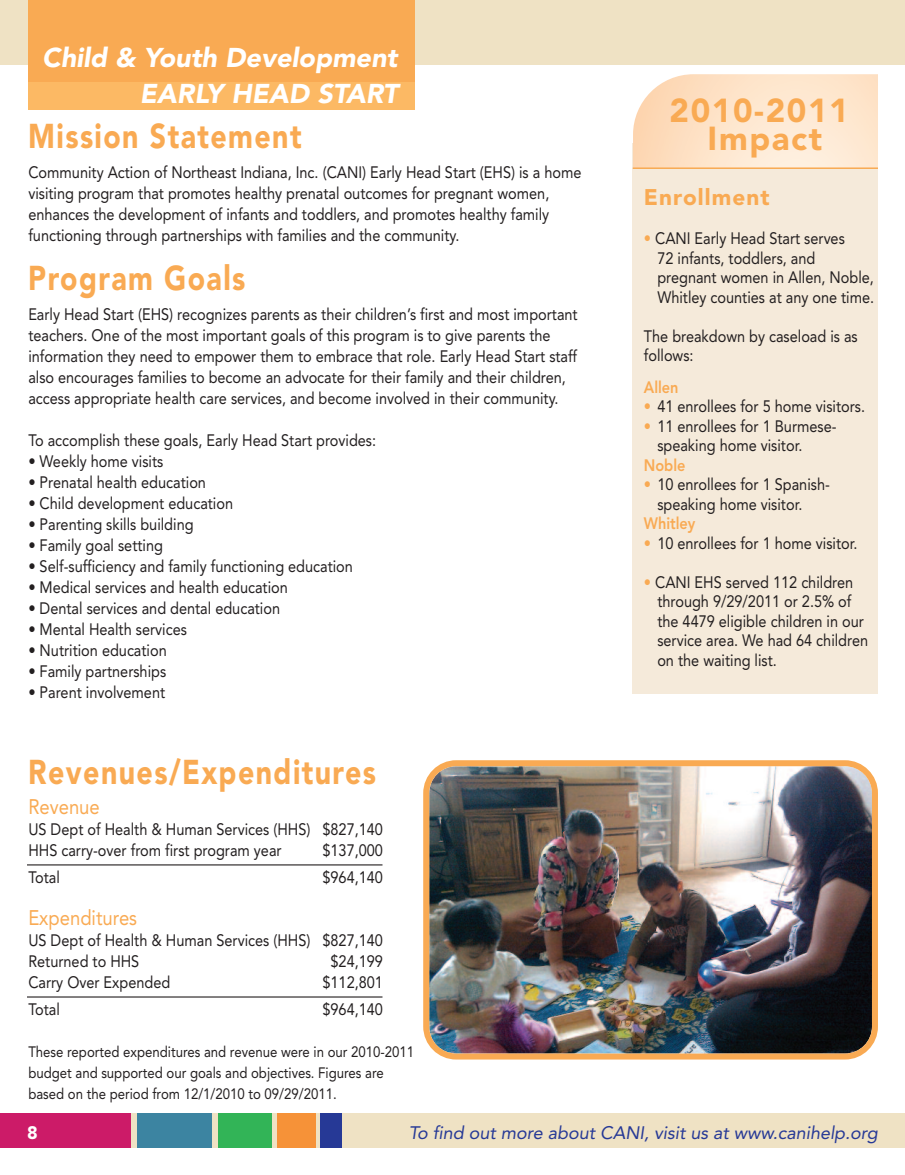
<style>
.page{position:relative;width:905px;height:1175px;background:#fff}
.page>*{position:absolute;margin:0;border:0;box-sizing:border-box;transform-origin:0 0}
.t1{font:900 34.2px "Avenir";letter-spacing:.05em;color:#f9aa53;scale:.83 1}
.t2{font:900 33px/28.5px "Avenir";letter-spacing:.05em;color:#f9aa53;text-align:center}
.t3{font:italic 900 27px/35.4px "Avenir";color:#fff;text-align:right}
.t4{font:900 22.5px "Avenir";letter-spacing:.05em;color:#f9aa53}
.t5{font:21px "Avenir";color:#f9aa53;scale:.88 1}
.t6{font:italic 18px "Avenir";color:#263996}
.t7{font:900 18px "Avenir";color:#fff}
.t8{font:16.5px/19.5px "Avenir";color:#231f20;scale:.88 1}
.t9{font:800 16.5px "Avenir";color:#f9aa53;scale:.88 1}
.t10{font:15px/21px "Avenir";color:#231f20;scale:.88 1}
.s1{color:#f9aa53}
</style>
<div class="page">
<div style="left:0;top:1113px;width:904px;height:35px;background:#efe2c4"></div>
<div style="left:0;top:1113px;width:131px;height:35px;background:#cc1b68"></div>
<div style="left:137px;top:1113px;width:74px;height:35px;background:#3c84a1"></div>
<div style="left:218px;top:1113px;width:53px;height:35px;background:#32b457"></div>
<div style="left:277px;top:1113px;width:38px;height:35px;background:#f69238"></div>
<div style="left:321px;top:1113px;width:21px;height:35px;background:#263996"></div>
<div style="left:0;top:0;width:904px;height:64px;background:#efe2c4"></div>
<div style="left:28px;top:0;width:386px;height:109px;background:#fcb964"></div>
<div style="left:28px;top:0;width:386px;height:81px;background:#f9aa53"></div>
<div style="left:632px;top:143px;width:246px;height:550px;background:#f5eada"></div>
<img style="left:633px;top:74px;width:245px;height:93px">
<hr style="left:632px;top:167px;width:246px;height:2px;background:#f9aa53">
<hr style="left:27px;top:864px;width:355px;height:1px;background:#231f20">
<hr style="left:27px;top:996px;width:355px;height:1px;background:#231f20">
<img style="left:423px;top:760px;width:455px;height:299px">
<h3 class="t3" style="left:42px;top:42px;width:357px">Child &amp; Youth Development<br>EARLY HEAD START</h3>
<h1 class="t1" style="left:28px;top:122px;width:331px">Mission Statement</h1>
<p class="t8" style="left:28px;top:163px;width:630px;line-height:21px">Community Action of Northeast Indiana, Inc. (CANI) Early Head Start (EHS) is a home visiting program that promotes healthy prenatal outcomes for pregnant women, enhances the development of infants and toddlers, and promotes healthy family functioning through partnerships with families and the community.</p>
<h1 class="t1" style="left:28px;top:264px;width:263px">Program Goals</h1>
<p class="t8" style="left:28px;top:305px;width:625px;line-height:21px">Early Head Start (EHS) recognizes parents as their children’s first and most important teachers. One of the most important goals of this program is to give parents the information they need to empower them to embrace that role. Early Head Start staff also encourages families to become an advocate for their family and their children, access appropriate health care services, and become involved in their community.</p>
<p class="t8" style="left:28px;top:432px;width:397px">To accomplish these goals, Early Head Start provides:</p>
<p class="t8" style="left:28px;top:453px;width:155px">• Weekly home visits</p>
<p class="t8" style="left:28px;top:474px;width:203px">• Prenatal health education</p>
<p class="t8" style="left:28px;top:495px;width:234px">• Child development education</p>
<p class="t8" style="left:28px;top:516px;width:189px">• Parenting skills building</p>
<p class="t8" style="left:28px;top:537px;width:154px">• Family goal setting</p>
<p class="t8" style="left:28px;top:558px;width:370px">• Self-sufficiency and family functioning education</p>
<p class="t8" style="left:28px;top:579px;width:296px">• Medical services and health education</p>
<p class="t8" style="left:28px;top:600px;width:287px">• Dental services and dental education</p>
<p class="t8" style="left:28px;top:621px;width:182px">• Mental Health services</p>
<p class="t8" style="left:28px;top:642px;width:159px">• Nutrition education</p>
<p class="t8" style="left:28px;top:663px;width:158px">• Family partnerships</p>
<p class="t8" style="left:28px;top:684px;width:157px">• Parent involvement</p>
<h1 class="t1" style="left:28px;top:758px;width:420px">Revenues/Expenditures</h1>
<p class="t5" style="left:28px;top:798px;width:83px">Revenue</p>
<p class="t8" style="left:28px;top:820px;width:404px;line-height:21px">US Dept of Health &amp; Human Services (HHS) $827,140<br>HHS carry-over from first program year</p>
<p class="t8" style="left:322px;top:842px;width:70px">$137,000</p>
<p class="t8" style="left:28px;top:869px;width:37px">Total</p>
<p class="t8" style="left:322px;top:869px;width:70px">$964,140</p>
<p class="t5" style="left:28px;top:909px;width:125px">Expenditures</p>
<p class="t8" style="left:28px;top:931px;width:404px;line-height:21px">US Dept of Health &amp; Human Services (HHS) $827,140<br>Returned to HHS</p>
<p class="t8" style="left:330px;top:953px;width:61px">$24,199</p>
<p class="t8" style="left:28px;top:974px;width:163px">Carry Over Expended</p>
<p class="t8" style="left:322px;top:974px;width:70px">$112,801</p>
<p class="t8" style="left:28px;top:1001px;width:37px">Total</p>
<p class="t8" style="left:322px;top:1001px;width:70px">$964,140</p>
<p class="t10" style="left:28px;top:1042px;width:440px">These reported expenditures and revenue were in our 2010-2011 budget and supported our goals and objectives. Figures are based on the period from 12/1/2010 to 09/29/2011.</p>
<h2 class="t2" style="left:669px;top:99px;width:181px">2010-2011<br>Impact</h2>
<h3 class="t4" style="left:643px;top:188px;width:127px">Enrollment</h3>
<p class="t8" style="left:657px;top:230px;width:248px;text-indent:-14px"><span class="s1">•</span> CANI Early Head Start serves<br>72 infants, toddlers, and pregnant women in Allen, Noble,<br>Whitley counties at any one time.</p>
<p class="t8" style="left:644px;top:327px;width:244px">The breakdown by caseload is as follows:</p>
<p class="t9" style="left:644px;top:380px;width:41px">Allen</p>
<p class="t8" style="left:644px;top:398px;width:253px"><span class="s1">•</span> 41 enrollees for 5 home visitors.</p>
<p class="t8" style="left:657px;top:417px;width:205px;text-indent:-14px"><span class="s1">•</span> 11 enrollees for 1 Burmese&shy;speaking home visitor.</p>
<p class="t9" style="left:644px;top:458px;width:49px">Noble</p>
<p class="t8" style="left:657px;top:476px;width:197px;text-indent:-14px"><span class="s1">•</span> 10 enrollees for 1 Spanish&shy;speaking home visitor.</p>
<p class="t9" style="left:644px;top:516px;width:60px">Whitley</p>
<p class="t8" style="left:644px;top:534px;width:244px"><span class="s1">•</span> 10 enrollees for 1 home visitor.</p>
<p class="t8" style="left:657px;top:573px;width:241px;text-indent:-14px"><span class="s1">•</span> CANI EHS served 112 children through 9/29/2011 or 2.5% of the 4479 eligible children in our service area. We had 64 children on the waiting list.</p>
<p class="t7" style="left:27px;top:1125px;width:12px">8</p>
<p class="t6" style="left:409px;top:1125px;width:470px">To find out more about CANI, visit us at www.canihelp.org</p>
</div>
